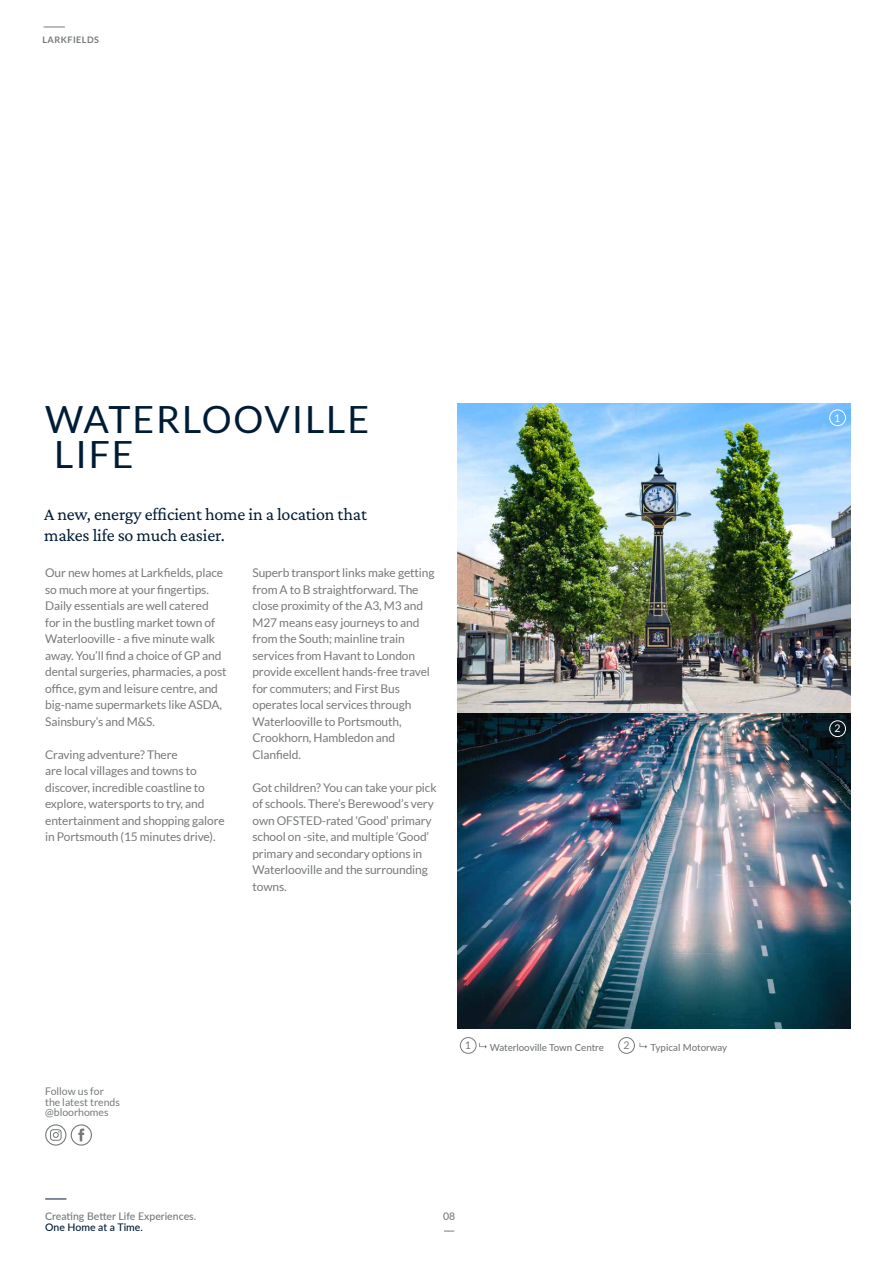
<style>
.page{position:relative;width:893px;height:1263px;background:#fff}
.page>*{position:absolute;margin:0;border:0;box-sizing:border-box;transform-origin:0 0}
.t1{font:37.5px/34.5px "Lato";letter-spacing:.05em;color:#001c35}
.t2{font:18px/21px "Crimson Pro";letter-spacing:-.01em;color:#001c35}
.t3{font:12px/16.5px "Lato";letter-spacing:-.01em;color:#76797b}
.t4{font:10.5px/10.5px "Lato";color:#76797b}
.t5{font:500 10.5px "Lato";color:#76797b}
.t6{font:500 10.5px "Lato";color:#001c35}
.t7{font:10.5px "Lato";color:#fff}
.t8{font:500 9.75px "Lato";color:#76797b}
.t9{font:700 9px "Lato";letter-spacing:.05em;color:#76797b}
</style>
<div class="page">
<img style="left:457px;top:403px;width:393px;height:626px">
<div style="left:71px;top:1124px;width:21px;height:21px;border:1px solid #76797b;border-radius:10px"></div>
<svg style="left:78px;top:1128px;width:6px;height:13px"></svg>
<div style="left:45px;top:1124px;width:21px;height:21px;border:1px solid #76797b;border-radius:10px"></div>
<svg style="left:50px;top:1129px;width:12px;height:12px"></svg>
<div style="left:829px;top:720px;width:17px;height:17px;border:1px solid #fff;border-radius:50%"></div>
<div style="left:829px;top:409px;width:17px;height:17px;border:1px solid #fff;border-radius:50%"></div>
<div style="left:460px;top:1037px;width:16px;height:17px;border:1px solid #76797b;border-radius:50%"></div>
<svg style="left:479px;top:1043px;width:8px;height:5px"></svg>
<div style="left:618px;top:1037px;width:17px;height:17px;border:1px solid #76797b;border-radius:50%"></div>
<svg style="left:639px;top:1043px;width:8px;height:5px"></svg>
<svg style="left:44px;top:27px;width:21px;height:1px"></svg>
<svg style="left:45px;top:1199px;width:21px;height:1px"></svg>
<p class="t9" style="left:43px;top:34px;width:58px">LARKFIELDS</p>
<h1 class="t1" style="left:45px;top:402px;width:326px">WATERLOOVILLE<br>LIFE</h1>
<h2 class="t2" style="left:44px;top:503px;width:324px">A new, energy efficient home in a location that makes life so much easier.</h2>
<p class="t3" style="left:45px;top:564px;width:183px">Our new homes at Larkfields, place so much more at your fingertips.<br>Daily essentials are well catered for in the bustling market town of Waterlooville - a five minute walk away. You’ll find a choice of GP and dental surgeries, pharmacies, a post office, gym and leisure centre, and big-name supermarkets like ASDA, Sainsbury’s and M&amp;S.</p>
<p class="t3" style="left:45px;top:746px;width:181px">Craving adventure? There<br>are local villages and towns to discover, incredible coastline to explore, watersports to try, and entertainment and shopping galore in Portsmouth (15 minutes drive).</p>
<p class="t3" style="left:252px;top:564px;width:184px">Superb transport links make getting from A to B straightforward. The close proximity of the A3, M3 and<br>M27 means easy journeys to and from the South; mainline train services from Havant to London provide excellent hands-free travel for commuters; and First Bus operates local services through<br>Waterlooville to Portsmouth,<br>Crookhorn, Hambledon and<br>Clanfield.</p>
<p class="t3" style="left:252px;top:779px;width:186px">Got children? You can take your pick of schools. There’s Berewood’s very own OFSTED-rated ‘Good’ primary school on -site, and multiple ‘Good’ primary and secondary options in<br>Waterlooville and the surrounding towns.</p>
<p class="t4" style="left:45px;top:1086px;width:76px">Follow us for the latest trends @bloorhomes</p>
<p class="t5" style="left:45px;top:1209px;width:153px">Creating Better Life Experiences.</p>
<p class="t6" style="left:45px;top:1219px;width:99px">One Home at a Time.</p>
<p class="t4" style="left:465px;top:1040px;width:8px">1</p>
<p class="t8" style="left:490px;top:1040px;width:116px">Waterlooville Town Centre</p>
<p class="t4" style="left:623px;top:1040px;width:8px">2</p>
<p class="t8" style="left:651px;top:1040px;width:78px">Typical Motorway</p>
<p class="t5" style="left:443px;top:1208px;width:14px">08</p>
<p class="t7" style="left:834px;top:412px;width:8px">1</p>
<p class="t7" style="left:834px;top:723px;width:8px">2</p>
</div>
